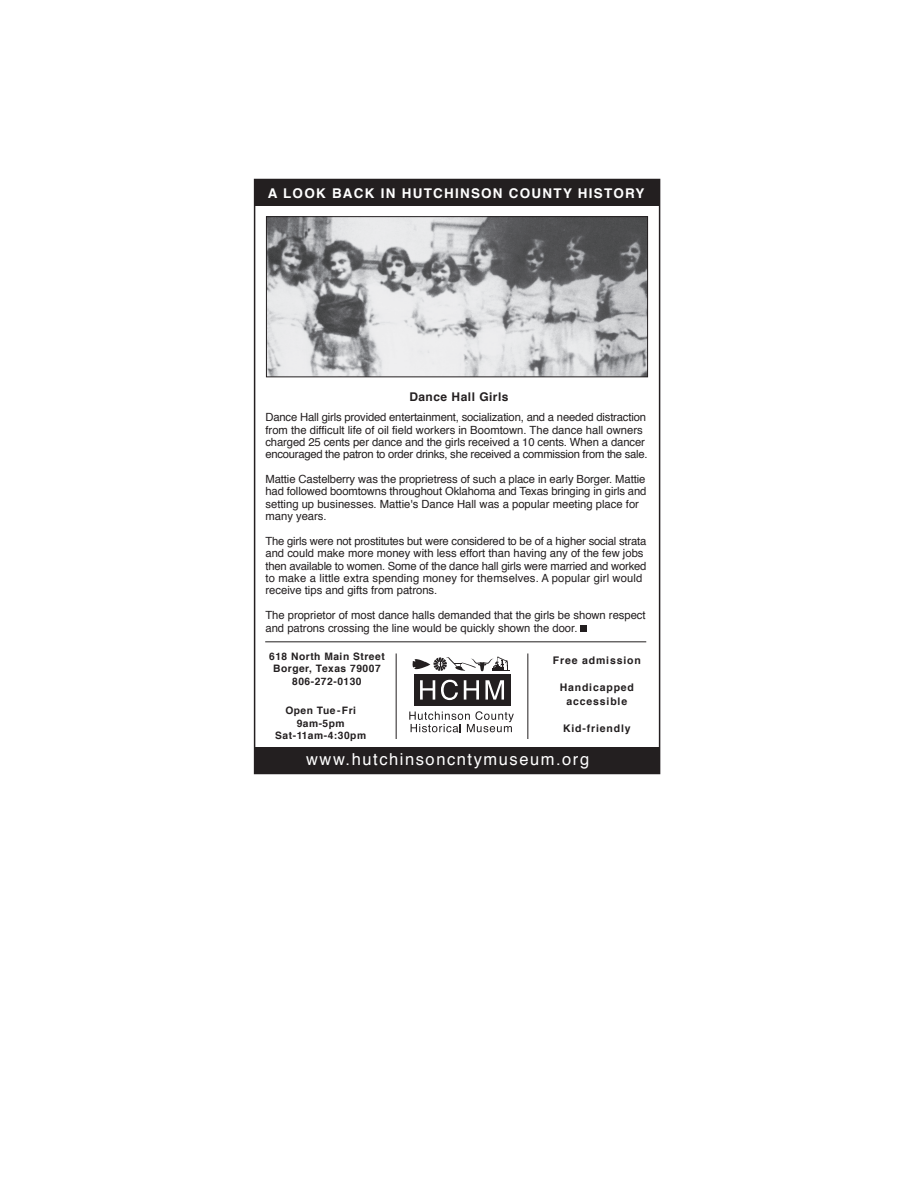
<style>
.page{position:relative;width:918px;height:1188px;background:#fff}
.page>*{position:absolute;margin:0;border:0;box-sizing:border-box;transform-origin:0 0}
.t1{font:16.5px "Helvetica";letter-spacing:.095em;color:#fff}
.t2{font:700 13.5px "Helvetica";letter-spacing:.095em;color:#fff}
.t3{font:700 12px "Helvetica";letter-spacing:.04em;color:#231f20}
.t4{font:11.25px/12.3px "Helvetica";letter-spacing:-.01em;color:#231f20}
.t5{font:700 10.5px/13.6px "Helvetica";letter-spacing:.08em;color:#231f20;text-align:center}
.t6{font:700 10.2px/12.5px "Helvetica";letter-spacing:.05em;color:#231f20;text-align:center}
</style>
<div class="page">
<img style="left:268px;top:218px;width:378px;height:157px">
<div style="left:266px;top:216px;width:382px;height:161px;border:1px solid #231f20"></div>
<div style="left:255px;top:179px;width:405px;height:27px;background:#231f20"></div>
<div style="left:255px;top:747px;width:405px;height:27px;background:#231f20"></div>
<div style="left:254px;top:179px;width:406px;height:595px;border:2px solid #231f20"></div>
<hr style="left:396px;top:653px;width:1px;height:86px;background:#231f20">
<hr style="left:527px;top:653px;width:1px;height:86px;background:#231f20">
<svg style="left:409px;top:711px;width:105px;height:21px"></svg>
<div style="left:414px;top:675px;width:96px;height:31px;background:#231f20"></div>
<svg style="left:420px;top:680px;width:15px;height:20px"></svg>
<svg style="left:441px;top:680px;width:17px;height:20px"></svg>
<svg style="left:464px;top:680px;width:15px;height:20px"></svg>
<svg style="left:485px;top:680px;width:19px;height:20px"></svg>
<svg style="left:412px;top:657px;width:97px;height:14px"></svg>
<hr style="left:265px;top:641px;width:381px;height:1px;background:#231f20">
<svg style="left:580px;top:626px;width:6px;height:6px"></svg>
<p class="t2" style="left:268px;top:182px;width:378px">A LOOK BACK IN HUTCHINSON COUNTY HISTORY</p>
<p class="t3" style="left:409px;top:387px;width:101px">Dance Hall Girls</p>
<p class="t4" style="left:265px;top:411px;width:384px">Dance Hall girls provided entertainment, socialization, and a needed distraction from the difficult life of oil field workers in Boomtown. The dance hall owners charged 25 cents per dance and the girls received a 10 cents. When a dancer encouraged the patron to order drinks, she received a commission from the sale.</p>
<p class="t4" style="left:265px;top:473px;width:382px">Mattie Castelberry was the proprietress of such a place in early Borger. Mattie had followed boomtowns throughout Oklahoma and Texas bringing in girls and setting up businesses. Mattie's Dance Hall was a popular meeting place for many years.</p>
<p class="t4" style="left:265px;top:535px;width:383px">The girls were not prostitutes but were considered to be of a higher social strata and could make more money with less effort than having any of the few jobs then available to women. Some of the dance hall girls were married and worked to make a little extra spending money for themselves. A popular girl would receive tips and gifts from patrons.</p>
<p class="t4" style="left:265px;top:609px;width:382px">The proprietor of most dance halls demanded that the girls be shown respect and patrons crossing the line would be quickly shown the door.</p>
<p class="t6" style="left:269px;top:650px;width:117px">618 North Main Street<br>Borger, Texas 79007<br>806-272-0130</p>
<p class="t6" style="left:275px;top:704px;width:92px">Open Tue-Fri<br>9am-5pm<br>Sat-11am-4:30pm</p>
<p class="t5" style="left:553px;top:654px;width:89px">Free admission</p>
<p class="t5" style="left:560px;top:681px;width:76px">Handicapped accessible</p>
<p class="t5" style="left:563px;top:722px;width:69px">Kid-friendly</p>
<h1 class="t1" style="left:306px;top:746px;width:285px">www.hutchinsoncntymuseum.org</h1>
</div>
